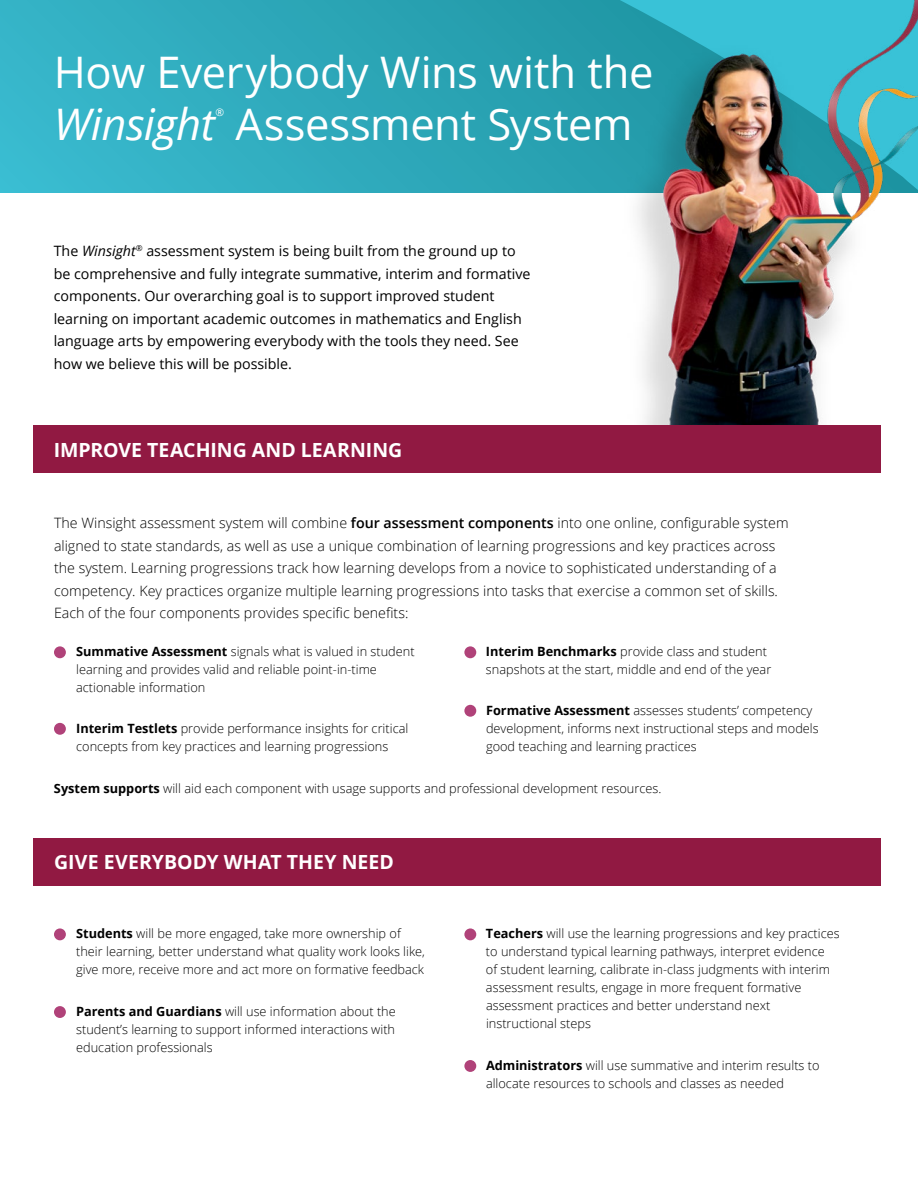
<style>
.page{position:relative;width:918px;height:1188px;background:#fff}
.page>*{position:absolute;margin:0;border:0;box-sizing:border-box;transform-origin:0 0}
.t1{font:43.5px/52.5px "Open Sans";letter-spacing:-.005em;color:#fff}
.t2{font:700 19.5px "Open Sans";color:#fff}
.t3{font:300 14.25px/22.5px "Open Sans";color:#000}
.t4{font:14.25px/22.5px "Open Sans";color:#000}
.t5{font:300 12.75px/18px "Open Sans";color:#000}
.t6{font:10.5px "Open Sans";color:#fff}
.s1{font-style:italic}
.s2{font-weight:600}
.s3{font-weight:700}
</style>
<div class="page">
<svg style="left:5px;top:0;width:595px;height:192px;background:#2ea9bb"></svg>
<img style="left:600px;top:0;width:318px;height:426px">
<div style="left:33px;top:838px;width:848px;height:48px;background:#911942"></div>
<div style="left:54px;top:646px;width:12px;height:12px;background:#b04279;border-radius:50%"></div>
<div style="left:54px;top:928px;width:12px;height:12px;background:#b04279;border-radius:50%"></div>
<div style="left:54px;top:723px;width:12px;height:12px;background:#b04279;border-radius:50%"></div>
<div style="left:54px;top:1006px;width:12px;height:12px;background:#b04279;border-radius:50%"></div>
<div style="left:464px;top:646px;width:12px;height:12px;background:#b04279;border-radius:50%"></div>
<div style="left:464px;top:928px;width:12px;height:12px;background:#b04279;border-radius:50%"></div>
<div style="left:464px;top:705px;width:12px;height:12px;background:#b04279;border-radius:50%"></div>
<div style="left:464px;top:1060px;width:12px;height:12px;background:#b04279;border-radius:50%"></div>
<div style="left:33px;top:426px;width:848px;height:47px;background:#911942"></div>
<h1 class="t1" style="left:54px;top:45px;width:601px">How Everybody Wins with the<br><span class="s1">Winsight</span></h1>
<h1 class="t6" style="left:215px;top:105px;width:10px">®</h1>
<h1 class="t1" style="left:235px;top:97px;width:399px">Assessment System</h1>
<p class="t4" style="left:54px;top:239px;width:478px">The <span class="s1">Winsight</span><sup>®</sup> assessment system is being built from the ground up to be comprehensive and fully integrate summative, interim and formative components. Our overarching goal is to support improved student learning on important academic outcomes in mathematics and English language arts by empowering everybody with the tools they need. See how we believe this will be possible.</p>
<h2 class="t2" style="left:54px;top:436px;width:350px">IMPROVE TEACHING AND LEARNING</h2>
<p class="t3" style="left:54px;top:512px;width:736px">The Winsight assessment system will combine <span class="s2">four assessment components</span> into one online, configurable system aligned to state standards, as well as use a unique combination of learning progressions and key practices across the system. Learning progressions track how learning develops from a novice to sophisticated understanding of a competency. Key practices organize multiple learning progressions into tasks that exercise a common set of skills.<br>Each of the four components provides specific benefits:</p>
<p class="t5" style="left:76px;top:642px;width:340px"><span class="s3">Summative Assessment</span> signals what is valued in student learning and provides valid and reliable point-in-time actionable information</p>
<p class="t5" style="left:486px;top:642px;width:287px"><span class="s3">Interim Benchmarks</span> provide class and student snapshots at the start, middle and end of the year</p>
<p class="t5" style="left:76px;top:719px;width:334px"><span class="s3">Interim Testlets</span> provide performance insights for critical concepts from key practices and learning progressions</p>
<p class="t5" style="left:486px;top:701px;width:334px"><span class="s3">Formative Assessment</span> assesses students’ competency development, informs next instructional steps and models good teaching and learning practices</p>
<p class="t5" style="left:54px;top:779px;width:609px"><span class="s3">System supports</span> will aid each component with usage supports and professional development resources.</p>
<h2 class="t2" style="left:54px;top:848px;width:341px">GIVE EVERYBODY WHAT THEY NEED</h2>
<p class="t5" style="left:76px;top:924px;width:350px"><span class="s3">Students</span> will be more engaged, take more ownership of their learning, better understand what quality work looks like, give more, receive more and act more on formative feedback</p>
<p class="t5" style="left:76px;top:1002px;width:321px;text-align:justify"><span class="s3">Parents and Guardians</span> will use information about the student’s learning to support informed interactions with education professionals</p>
<p class="t5" style="left:486px;top:924px;width:355px"><span class="s3">Teachers</span> will use the learning progressions and key practices to understand typical learning pathways, interpret evidence<br>of student learning, calibrate in-class judgments with interim assessment results, engage in more frequent formative assessment practices and better understand next instructional steps</p>
<p class="t5" style="left:486px;top:1056px;width:335px"><span class="s3">Administrators</span> will use summative and interim results to allocate resources to schools and classes as needed</p>
</div>
